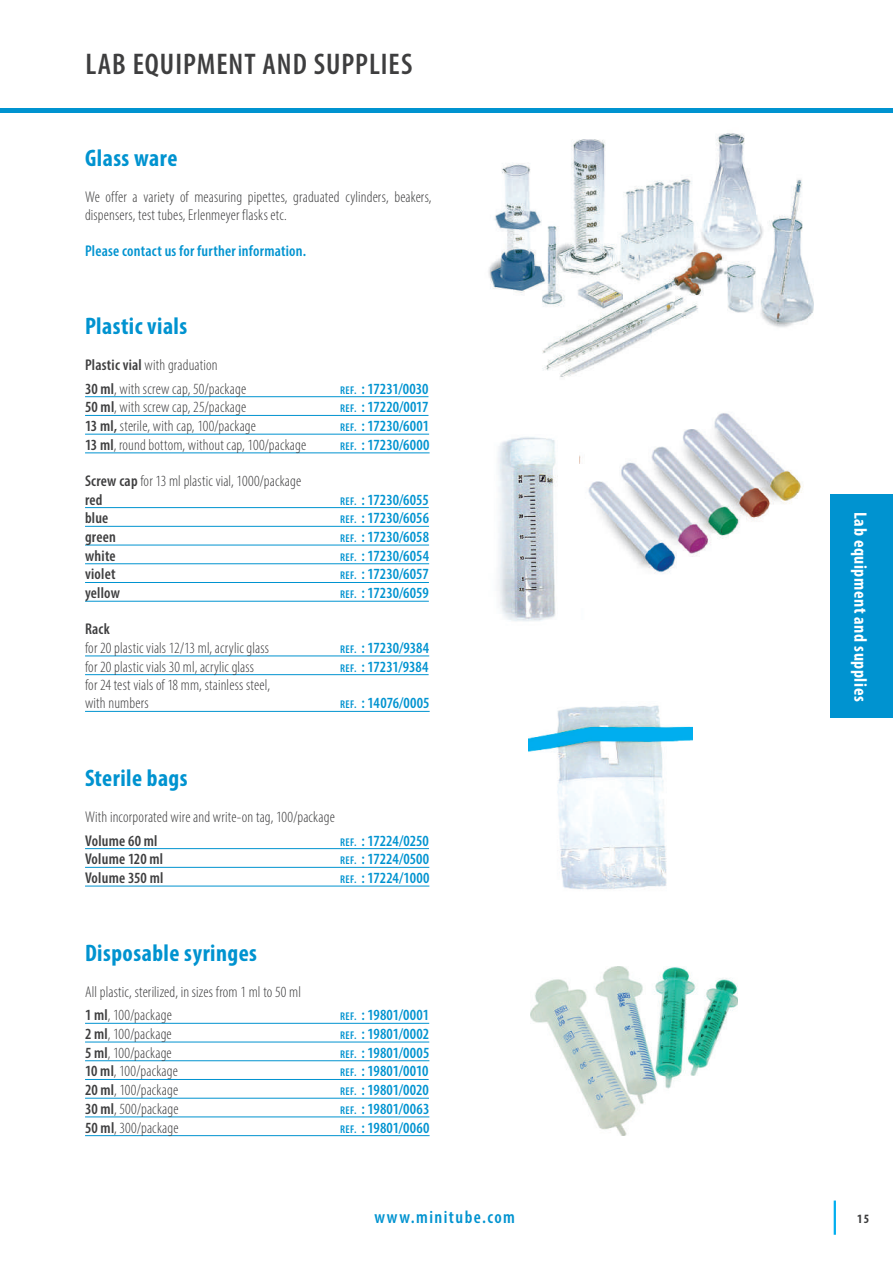
<style>
.page{position:relative;width:893px;height:1263px;background:#fff}
.page>*{position:absolute;margin:0;border:0;box-sizing:border-box;transform-origin:0 0}
.t1{font:600 condensed 30px "Myriad Pro";letter-spacing:.03em;color:#3e3e3f}
.t2{font:700 condensed 24px "Myriad Pro";letter-spacing:.02em;color:#0093d0}
.t3{font:700 condensed 18px "Myriad Pro";letter-spacing:.03em;color:#fff}
.t4{font:600 condensed 18px "Myriad Pro";letter-spacing:.08em;color:#0093d0}
.t5{font:300 condensed 15.6px/23.2px "Myriad Pro";letter-spacing:.01em;color:#3e3e3f}
.t6{font:600 condensed 15.6px "Myriad Pro";letter-spacing:.005em;color:#0093d0}
.t7{font:600 condensed 15.6px "Myriad Pro";letter-spacing:.015em;color:#3e3e3f}
.t8{font:700 condensed 12.75px "Myriad Pro";color:#3e3e3f}
.s1{font-weight:600}
.s2{font-size:11.25px}
</style>
<div class="page">
<hr style="left:834px;top:1200px;width:2px;height:35px;background:#00aeef">
<div style="left:0;top:108px;width:893px;height:5px;background:#0093d0"></div>
<div style="left:831px;top:494px;width:62px;height:224px;background:#0093d0"></div>
<img style="left:529px;top:705px;width:164px;height:185px">
<img style="left:498px;top:437px;width:58px;height:184px">
<img style="left:579px;top:413px;width:224px;height:161px">
<img style="left:531px;top:967px;width:207px;height:169px">
<img style="left:488px;top:133px;width:326px;height:244px">
<hr style="left:85px;top:396px;width:343px;height:1px;background:#0093d0">
<hr style="left:85px;top:415px;width:343px;height:1px;background:#0093d0">
<hr style="left:85px;top:434px;width:344px;height:1px;background:#0093d0">
<hr style="left:85px;top:452px;width:345px;height:1px;background:#0093d0">
<hr style="left:85px;top:507px;width:344px;height:1px;background:#0093d0">
<hr style="left:85px;top:526px;width:344px;height:1px;background:#0093d0">
<hr style="left:85px;top:545px;width:344px;height:1px;background:#0093d0">
<hr style="left:85px;top:563px;width:344px;height:1px;background:#0093d0">
<hr style="left:85px;top:582px;width:344px;height:1px;background:#0093d0">
<hr style="left:85px;top:601px;width:344px;height:1px;background:#0093d0">
<hr style="left:85px;top:655px;width:344px;height:1px;background:#0093d0">
<hr style="left:85px;top:674px;width:344px;height:1px;background:#0093d0">
<hr style="left:85px;top:711px;width:345px;height:1px;background:#0093d0">
<hr style="left:85px;top:848px;width:344px;height:1px;background:#0093d0">
<hr style="left:85px;top:867px;width:344px;height:1px;background:#0093d0">
<hr style="left:85px;top:886px;width:344px;height:1px;background:#0093d0">
<hr style="left:85px;top:1023px;width:344px;height:1px;background:#0093d0">
<hr style="left:85px;top:1042px;width:344px;height:1px;background:#0093d0">
<hr style="left:85px;top:1060px;width:344px;height:1px;background:#0093d0">
<hr style="left:85px;top:1079px;width:344px;height:1px;background:#0093d0">
<hr style="left:85px;top:1098px;width:344px;height:1px;background:#0093d0">
<hr style="left:85px;top:1116px;width:344px;height:1px;background:#0093d0">
<hr style="left:85px;top:1135px;width:345px;height:1px;background:#0093d0">
<h1 class="t1" style="left:85px;top:45px;width:329px">LAB EQUIPMENT AND SUPPLIES</h1>
<h2 class="t2" style="left:85px;top:143px;width:94px">Glass ware</h2>
<p class="t5" style="left:85px;top:188px;width:348px;line-height:18px">We offer a variety of measuring pipettes, graduated cylinders, beakers, dispensers, test tubes, Erlenmeyer flasks etc.</p>
<p class="t6" style="left:85px;top:242px;width:223px">Please contact us for further information.</p>
<h2 class="t2" style="left:85px;top:311px;width:104px">Plastic vials</h2>
<p class="t5" style="left:85px;top:354px;width:163px"><span class="s1">Plastic vial</span> with graduation<br><span class="s1">30 ml</span>, with screw cap, 50/package</p>
<p class="t6" style="left:340px;top:379px;width:90px"><span class="s2">REF.</span> : 17231/0030</p>
<p class="t5" style="left:85px;top:396px;width:163px"><span class="s1">50 ml</span>, with screw cap, 25/package</p>
<p class="t6" style="left:340px;top:398px;width:90px"><span class="s2">REF.</span> : 17220/0017</p>
<p class="t5" style="left:85px;top:414px;width:172px"><span class="s1">13 ml,</span> sterile, with cap, 100/package</p>
<p class="t6" style="left:340px;top:416px;width:90px"><span class="s2">REF.</span> : 17230/6001</p>
<p class="t5" style="left:85px;top:433px;width:223px"><span class="s1">13 ml</span>, round bottom, without cap, 100/package</p>
<p class="t6" style="left:340px;top:435px;width:91px"><span class="s2">REF.</span> : 17230/6000</p>
<p class="t5" style="left:85px;top:471px;width:218px;line-height:18.8px"><span class="s1">Screw cap</span> for 13 ml plastic vial, 1000/package <span class="s1">red</span></p>
<p class="t6" style="left:340px;top:490px;width:90px"><span class="s2">REF.</span> : 17230/6055</p>
<p class="t7" style="left:85px;top:508px;width:25px">blue</p>
<p class="t6" style="left:340px;top:508px;width:90px"><span class="s2">REF.</span> : 17230/6056</p>
<p class="t7" style="left:85px;top:527px;width:32px">green</p>
<p class="t6" style="left:340px;top:527px;width:90px"><span class="s2">REF.</span> : 17230/6058</p>
<p class="t7" style="left:85px;top:546px;width:32px">white</p>
<p class="t6" style="left:340px;top:546px;width:90px"><span class="s2">REF.</span> : 17230/6054</p>
<p class="t7" style="left:85px;top:565px;width:32px">violet</p>
<p class="t6" style="left:340px;top:565px;width:90px"><span class="s2">REF.</span> : 17230/6057</p>
<p class="t7" style="left:85px;top:583px;width:37px">yellow</p>
<p class="t6" style="left:340px;top:583px;width:90px"><span class="s2">REF.</span> : 17230/6059</p>
<p class="t7" style="left:85px;top:619px;width:26px">Rack</p>
<p class="t5" style="left:85px;top:636px;width:185px">for 20 plastic vials 12/13 ml, acrylic glass</p>
<p class="t6" style="left:340px;top:638px;width:91px"><span class="s2">REF.</span> : 17230/9384</p>
<p class="t5" style="left:85px;top:655px;width:171px">for 20 plastic vials 30 ml, acrylic glass</p>
<p class="t6" style="left:340px;top:657px;width:90px"><span class="s2">REF.</span> : 17231/9384</p>
<p class="t5" style="left:85px;top:675px;width:186px;line-height:18.8px">for 24 test vials of 18 mm, stainless steel, with numbers</p>
<p class="t6" style="left:340px;top:694px;width:91px"><span class="s2">REF.</span> : 14076/0005</p>
<h2 class="t2" style="left:85px;top:763px;width:104px">Sterile bags</h2>
<p class="t5" style="left:85px;top:805px;width:251px">With incorporated wire and write-on tag, 100/package</p>
<p class="t7" style="left:85px;top:831px;width:74px">Volume 60 ml</p>
<p class="t6" style="left:340px;top:831px;width:90px"><span class="s2">REF.</span> : 17224/0250</p>
<p class="t7" style="left:85px;top:849px;width:80px">Volume 120 ml</p>
<p class="t6" style="left:340px;top:849px;width:91px"><span class="s2">REF.</span> : 17224/0500</p>
<p class="t7" style="left:85px;top:868px;width:80px">Volume 350 ml</p>
<p class="t6" style="left:340px;top:868px;width:91px"><span class="s2">REF.</span> : 17224/1000</p>
<h2 class="t2" style="left:85px;top:938px;width:173px">Disposable syringes</h2>
<p class="t5" style="left:85px;top:980px;width:218px">All plastic, sterilized, in sizes from 1 ml to 50 ml<br><span class="s1">1 ml</span>, 100/package</p>
<p class="t6" style="left:340px;top:1005px;width:91px"><span class="s2">REF.</span> : 19801/0001</p>
<p class="t5" style="left:85px;top:1022px;width:88px"><span class="s1">2 ml</span>, 100/package</p>
<p class="t6" style="left:340px;top:1024px;width:91px"><span class="s2">REF.</span> : 19801/0002</p>
<p class="t5" style="left:85px;top:1041px;width:88px"><span class="s1">5 ml</span>, 100/package</p>
<p class="t6" style="left:340px;top:1043px;width:91px"><span class="s2">REF.</span> : 19801/0005</p>
<p class="t5" style="left:85px;top:1059px;width:94px"><span class="s1">10 ml</span>, 100/package</p>
<p class="t6" style="left:340px;top:1062px;width:90px"><span class="s2">REF.</span> : 19801/0010</p>
<p class="t5" style="left:85px;top:1078px;width:95px"><span class="s1">20 ml</span>, 100/package</p>
<p class="t6" style="left:340px;top:1080px;width:90px"><span class="s2">REF.</span> : 19801/0020</p>
<p class="t5" style="left:85px;top:1097px;width:95px"><span class="s1">30 ml</span>, 500/package</p>
<p class="t6" style="left:340px;top:1099px;width:91px"><span class="s2">REF.</span> : 19801/0063</p>
<p class="t5" style="left:85px;top:1116px;width:95px"><span class="s1">50 ml</span>, 300/package</p>
<p class="t6" style="left:340px;top:1118px;width:91px"><span class="s2">REF.</span> : 19801/0060</p>
<p class="t3" style="left:872px;top:512px;width:191px;rotate:90deg">Lab equipment and supplies</p>
<p class="t4" style="left:374px;top:1205px;width:142px">www.minitube.com</p>
<p class="t8" style="left:857px;top:1211px;width:13px">15</p>
</div>
